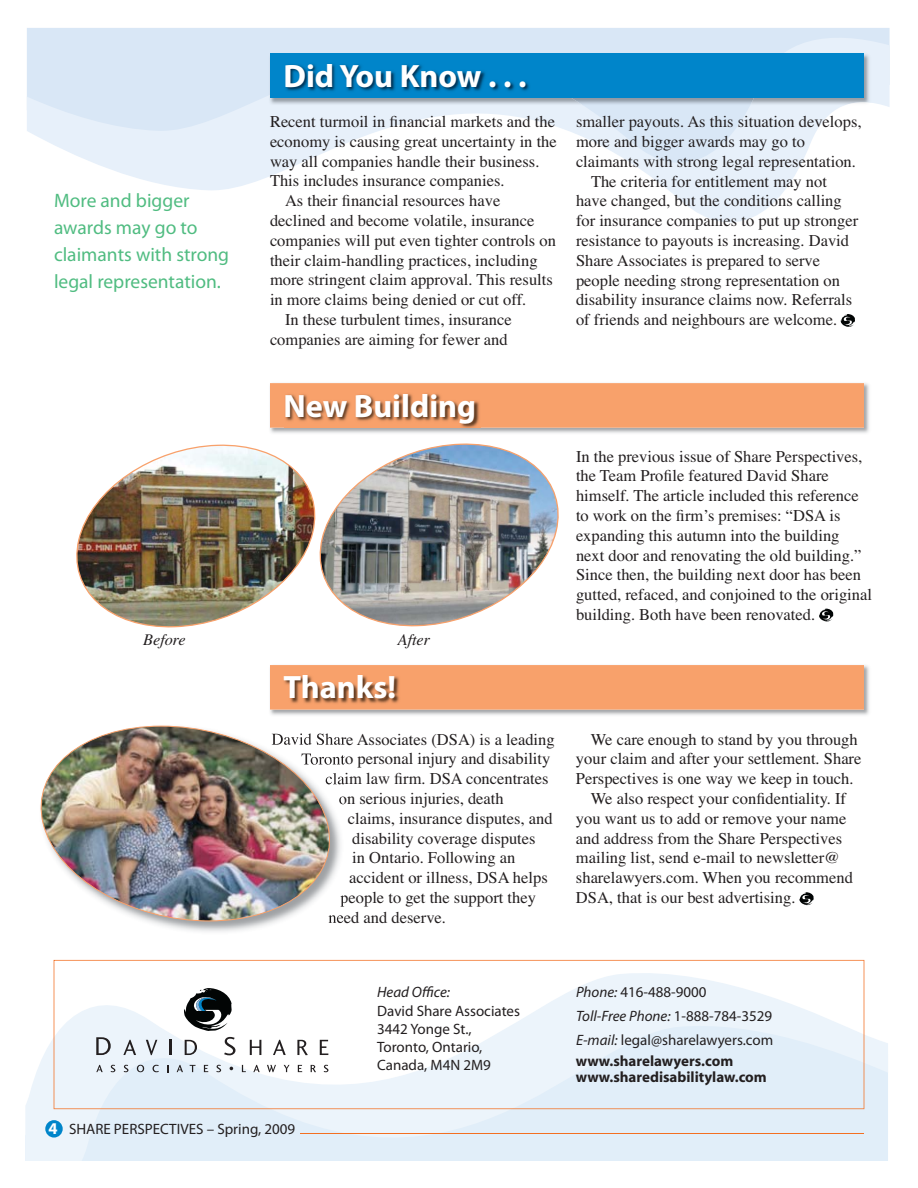
<style>
.page{position:relative;width:918px;height:1188px;background:#fff}
.page>*{position:absolute;margin:0;border:0;box-sizing:border-box;transform-origin:0 0}
.t1{font:700 32.4px "Myriad Pro";color:#fff}
.t2{font:19.5px/27px "Myriad Pro";color:#50bc81}
.t3{font:16.5px/19.8px "Times";color:#231f20}
.t4{font:italic 16.2px "Times";color:#231f20}
.t5{font:15px/18px "Myriad Pro";color:#231f20}
.t6{font:700 15px/16.5px "Myriad";color:#231f20}
.t7{font:italic 15px "Myriad Pro";color:#231f20}
.s1{font-weight:700;font-size:16.5px;color:#fff}
.s2{font-style:italic}
</style>
<div class="page">
<svg style="left:27px;top:28px;width:863px;height:195px"></svg>
<svg style="left:25px;top:972px;width:863px;height:189px;background:#e5eef6"></svg>
<div style="left:45px;top:1120px;width:18px;height:18px;background:#0085ca;border-radius:50%"></div>
<hr style="left:301px;top:1134px;width:563px;height:1px;background:#f36f21">
<svg style="left:54px;top:960px;width:810px;height:149px"></svg>
<svg style="left:96px;top:1037px;width:15px;height:18px"></svg>
<svg style="left:123px;top:1040px;width:13px;height:15px"></svg>
<svg style="left:146px;top:1040px;width:11px;height:15px"></svg>
<svg style="left:169px;top:1040px;width:2px;height:15px"></svg>
<svg style="left:185px;top:1040px;width:12px;height:15px"></svg>
<svg style="left:224px;top:1037px;width:11px;height:18px"></svg>
<svg style="left:250px;top:1040px;width:11px;height:15px"></svg>
<svg style="left:273px;top:1040px;width:13px;height:15px"></svg>
<svg style="left:297px;top:1040px;width:11px;height:15px"></svg>
<svg style="left:320px;top:1040px;width:8px;height:15px"></svg>
<svg style="left:96px;top:1065px;width:7px;height:7px"></svg>
<svg style="left:111px;top:1065px;width:4px;height:7px"></svg>
<svg style="left:124px;top:1065px;width:4px;height:7px"></svg>
<svg style="left:137px;top:1065px;width:7px;height:7px"></svg>
<svg style="left:153px;top:1065px;width:6px;height:7px"></svg>
<svg style="left:177px;top:1065px;width:6px;height:7px"></svg>
<svg style="left:190px;top:1065px;width:6px;height:7px"></svg>
<svg style="left:204px;top:1065px;width:4px;height:7px"></svg>
<svg style="left:216px;top:1065px;width:5px;height:7px"></svg>
<svg style="left:242px;top:1065px;width:4px;height:7px"></svg>
<svg style="left:253px;top:1065px;width:7px;height:7px"></svg>
<svg style="left:267px;top:1065px;width:9px;height:7px"></svg>
<svg style="left:284px;top:1065px;width:6px;height:7px"></svg>
<svg style="left:298px;top:1065px;width:4px;height:7px"></svg>
<svg style="left:311px;top:1065px;width:5px;height:7px"></svg>
<svg style="left:324px;top:1065px;width:4px;height:7px"></svg>
<svg style="left:184px;top:988px;width:48px;height:43px"></svg>
<img style="left:270px;top:665px;width:599px;height:50px">
<div style="left:270px;top:665px;width:594px;height:45px;background:#f8a16b"></div>
<img style="left:283px;top:674px;width:118px;height:30px">
<svg style="left:819px;top:609px;width:14px;height:12px"></svg>
<img style="left:342px;top:737px;width:2px;height:8px">
<img style="left:342px;top:755px;width:2px;height:10px">
<img style="left:342px;top:777px;width:2px;height:7px">
<img style="left:342px;top:895px;width:2px;height:12px">
<img style="left:329px;top:916px;width:15px;height:7px">
<img style="left:40px;top:725px;width:302px;height:197px">
<img style="left:270px;top:383px;width:599px;height:50px">
<div style="left:270px;top:383px;width:594px;height:45px;background:#f8a16b"></div>
<img style="left:285px;top:392px;width:195px;height:37px">
<img style="left:76px;top:444px;width:483px;height:183px">
<img style="left:269px;top:52px;width:602px;height:53px">
<div style="left:270px;top:53px;width:594px;height:45px;background:#0085ca"></div>
<img style="left:285px;top:64px;width:244px;height:27px">
<svg style="left:841px;top:314px;width:14px;height:13px"></svg>
<svg style="left:799px;top:892px;width:15px;height:13px"></svg>
<p class="t2" style="left:54px;top:188px;width:177px">More and bigger awards may go to claimants with strong legal representation.</p>
<h1 class="t1" style="left:284px;top:64px;width:244px">Did You Know . . .</h1>
<p class="t3" style="left:270px;top:113px;width:287px">Recent turmoil in financial markets and the</p>
<p class="t3" style="left:270px;top:133px;width:288px">economy is causing great uncertainty in the</p>
<p class="t3" style="left:270px;top:153px;width:271px">way all companies handle their business.</p>
<p class="t3" style="left:270px;top:173px;width:236px">This includes insurance companies.</p>
<p class="t3" style="left:285px;top:192px;width:217px">As their financial resources have</p>
<p class="t3" style="left:270px;top:212px;width:266px">declined and become volatile, insurance</p>
<p class="t3" style="left:270px;top:232px;width:287px">companies will put even tighter controls on</p>
<p class="t3" style="left:270px;top:252px;width:269px">their claim-handling practices, including</p>
<p class="t3" style="left:270px;top:272px;width:284px">more stringent claim approval. This results</p>
<p class="t3" style="left:270px;top:291px;width:258px">in more claims being denied or cut off.</p>
<p class="t3" style="left:285px;top:311px;width:228px">In these turbulent times, insurance</p>
<p class="t3" style="left:270px;top:331px;width:239px">companies are aiming for fewer and</p>
<h1 class="t1" style="left:284px;top:393px;width:194px">New Building</h1>
<p class="t4" style="left:143px;top:634px;width:44px">Before</p>
<p class="t4" style="left:398px;top:634px;width:34px">After</p>
<h1 class="t1" style="left:284px;top:675px;width:114px">Thanks!</h1>
<p class="t3" style="left:272px;top:731px;width:285px">David Share Associates (DSA) is a leading</p>
<p class="t3" style="left:301px;top:751px;width:251px">Toronto personal injury and disability</p>
<p class="t3" style="left:325px;top:770px;width:225px">claim law firm. DSA concentrates</p>
<p class="t3" style="left:339px;top:790px;width:166px">on serious injuries, death</p>
<p class="t3" style="left:348px;top:810px;width:206px">claims, insurance disputes, and</p>
<p class="t3" style="left:352px;top:830px;width:185px">disability coverage disputes</p>
<p class="t3" style="left:352px;top:850px;width:165px">in Ontario. Following an</p>
<p class="t3" style="left:349px;top:869px;width:200px">accident or illness, DSA helps</p>
<p class="t3" style="left:340px;top:889px;width:197px">people to get the support they</p>
<p class="t3" style="left:328px;top:909px;width:119px">need and deserve.</p>
<p class="t3" style="left:576px;top:113px;width:287px">smaller payouts. As this situation develops,</p>
<p class="t3" style="left:576px;top:133px;width:231px">more and bigger awards may go to</p>
<p class="t3" style="left:576px;top:153px;width:282px">claimants with strong legal representation.</p>
<p class="t3" style="left:591px;top:173px;width:237px">The criteria for entitlement may not</p>
<p class="t3" style="left:576px;top:192px;width:267px">have changed, but the conditions calling</p>
<p class="t3" style="left:576px;top:212px;width:284px">for insurance companies to put up stronger</p>
<p class="t3" style="left:576px;top:232px;width:275px">resistance to payouts is increasing. David</p>
<p class="t3" style="left:576px;top:252px;width:246px">Share Associates is prepared to serve</p>
<p class="t3" style="left:576px;top:272px;width:265px">people needing strong representation on</p>
<p class="t3" style="left:576px;top:291px;width:278px">disability insurance claims now. Referrals</p>
<p class="t3" style="left:576px;top:311px;width:263px">of friends and neighbours are welcome.</p>
<p class="t3" style="left:576px;top:448px;width:298px">In the previous issue of Share Perspectives, the Team Profile featured David Share himself. The article included this reference to work on the firm’s premises: “DSA is expanding this autumn into the building next door and renovating the old building.” Since then, the building next door has been gutted, refaced, and conjoined to the original building. Both have been renovated.</p>
<p class="t3" style="left:591px;top:731px;width:268px">We care enough to stand by you through</p>
<p class="t3" style="left:576px;top:751px;width:287px">your claim and after your settlement. Share</p>
<p class="t3" style="left:576px;top:770px;width:279px">Perspectives is one way we keep in touch.</p>
<p class="t3" style="left:591px;top:790px;width:257px">We also respect your confidentiality. If</p>
<p class="t3" style="left:576px;top:810px;width:272px">you want us to add or remove your name</p>
<p class="t3" style="left:576px;top:830px;width:268px">and address from the Share Perspectives</p>
<p class="t3" style="left:576px;top:850px;width:265px">mailing list, send e-mail to newsletter@</p>
<p class="t3" style="left:576px;top:869px;width:278px">sharelawyers.com. When you recommend</p>
<p class="t3" style="left:576px;top:889px;width:221px">DSA, that is our best advertising.</p>
<p class="t5" style="left:49px;top:1121px;width:248px"><span class="s1">4</span> SHARE PERSPECTIVES – Spring, 2009</p>
<p class="t7" style="left:377px;top:986px;width:74px">Head Office:</p>
<p class="t5" style="left:377px;top:1003px;width:144px">David Share Associates<br>3442 Yonge St.,<br>Toronto, Ontario,<br>Canada, M4N 2M9</p>
<p class="t5" style="left:576px;top:981px;width:199px;line-height:24px"><span class="s2">Phone:</span> 416-488-9000<br><span class="s2">Toll-Free Phone:</span> 1-888-784-3529<br><span class="s2">E-mail:</span> legal@sharelawyers.com</p>
<p class="t6" style="left:576px;top:1054px;width:192px">www.sharelawyers.com www.sharedisabilitylaw.com</p>
</div>
